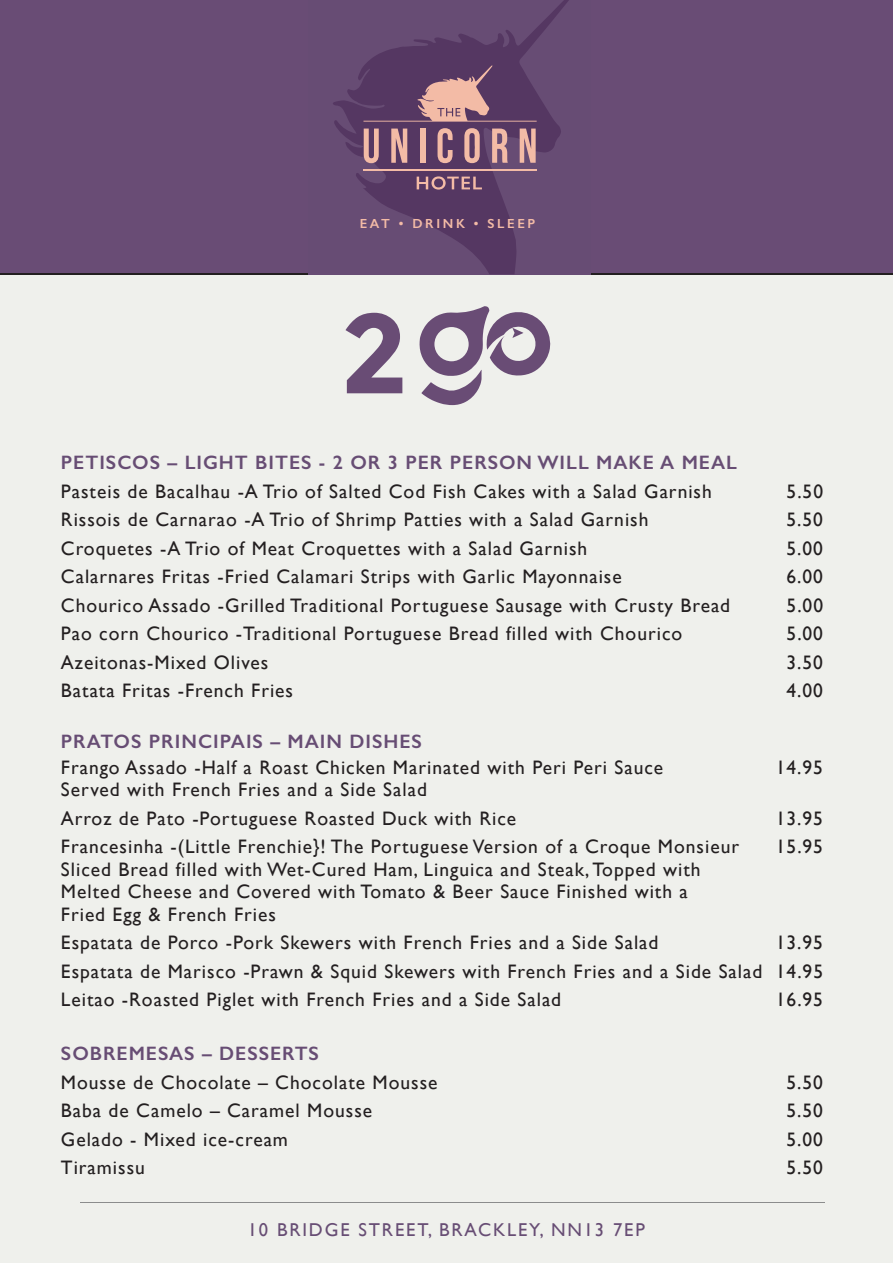
<style>
.page{position:relative;width:893px;height:1263px;background:#eff0ec}
.page>*{position:absolute;margin:0;border:0;box-sizing:border-box;transform-origin:0 0}
.t1{font:19.5px/28.5px "Gill Sans";letter-spacing:.05em;color:#231f20}
.t2{font:600 19.5px "Gill Sans";letter-spacing:.05em;color:#674d74}
.t3{font:18.6px "Gill Sans";letter-spacing:.1em;color:#674d74}
.t4{font:600 13.2px "Gill Sans";letter-spacing:.2em;color:#f3bba6}
</style>
<div class="page">
<div style="left:0;top:0;width:893px;height:274px;background:#694c75"></div>
<hr style="left:0;top:273px;width:893px;height:1px;background:#231f20">
<hr style="left:81px;top:1202px;width:744px;height:1px;background:#8b8c8c">
<div style="left:309px;top:0;width:282px;height:274px;background:#674c74"></div>
<svg style="left:333px;top:0;width:236px;height:274px"></svg>
<hr style="left:363px;top:169px;width:174px;height:1px;background:#f3bba6">
<svg style="left:363px;top:65px;width:174px;height:57px;background:#7a5672"></svg>
<svg style="left:417px;top:176px;width:65px;height:14px"></svg>
<svg style="left:364px;top:129px;width:15px;height:34px"></svg>
<svg style="left:391px;top:129px;width:16px;height:34px"></svg>
<div style="left:420px;top:129px;width:5px;height:34px;background:#f3bba6"></div>
<svg style="left:438px;top:128px;width:15px;height:35px"></svg>
<svg style="left:464px;top:128px;width:16px;height:35px"></svg>
<svg style="left:492px;top:129px;width:16px;height:34px"></svg>
<svg style="left:520px;top:129px;width:16px;height:34px"></svg>
<svg style="left:419px;top:306px;width:132px;height:99px"></svg>
<svg style="left:345px;top:313px;width:57px;height:80px"></svg>
<p class="t4" style="left:360px;top:216px;width:177px">EAT • DRINK • SLEEP</p>
<p class="t2" style="left:61px;top:451px;width:677px">PETISCOS – LIGHT BITES - 2 OR 3 PER PERSON WILL MAKE A MEAL</p>
<p class="t1" style="left:61px;top:477px;width:652px">Pasteis de Bacalhau -A Trio of Salted Cod Fish Cakes with a Salad Garnish</p>
<p class="t1" style="left:787px;top:477px;width:38px">5.50</p>
<p class="t1" style="left:61px;top:505px;width:589px">Rissois de Carnarao -A Trio of Shrimp Patties with a Salad Garnish</p>
<p class="t1" style="left:787px;top:505px;width:38px">5.50</p>
<p class="t1" style="left:61px;top:534px;width:528px">Croquetes -A Trio of Meat Croquettes with a Salad Garnish</p>
<p class="t1" style="left:787px;top:534px;width:38px">5.00</p>
<p class="t1" style="left:61px;top:562px;width:562px">Calarnares Fritas -Fried Calamari Strips with Garlic Mayonnaise</p>
<p class="t1" style="left:787px;top:562px;width:38px">6.00</p>
<p class="t1" style="left:61px;top:591px;width:671px">Chourico Assado -Grilled Traditional Portuguese Sausage with Crusty Bread</p>
<p class="t1" style="left:787px;top:591px;width:38px">5.00</p>
<p class="t1" style="left:61px;top:619px;width:623px">Pao corn Chourico -Traditional Portuguese Bread filled with Chourico</p>
<p class="t1" style="left:787px;top:619px;width:38px">5.00</p>
<p class="t1" style="left:61px;top:648px;width:209px">Azeitonas-Mixed Olives</p>
<p class="t1" style="left:787px;top:648px;width:38px">3.50</p>
<p class="t1" style="left:61px;top:676px;width:234px">Batata Fritas -French Fries</p>
<p class="t1" style="left:787px;top:676px;width:38px">4.00</p>
<p class="t2" style="left:61px;top:730px;width:363px">PRATOS PRINCIPAIS – MAIN DISHES</p>
<p class="t1" style="left:61px;top:753px;width:604px">Frango Assado -Half a Roast Chicken Marinated with Peri Peri Sauce</p>
<p class="t1" style="left:776px;top:753px;width:49px">14.95</p>
<p class="t1" style="left:61px;top:775px;width:457px">Served with French Fries and a Side Salad<br>Arroz de Pato -Portuguese Roasted Duck with Rice</p>
<p class="t1" style="left:776px;top:804px;width:49px">13.95</p>
<p class="t1" style="left:61px;top:832px;width:680px">Francesinha -(Little Frenchie}! The Portuguese Version of a Croque Monsieur</p>
<p class="t1" style="left:776px;top:832px;width:49px">15.95</p>
<p class="t1" style="left:61px;top:858px;width:641px;line-height:22.5px">Sliced Bread filled with Wet-Cured Ham, Linguica and Steak, Topped with<br>Melted Cheese and Covered with Tomato &amp; Beer Sauce Finished with a<br>Fried Egg &amp; French Fries</p>
<p class="t1" style="left:61px;top:928px;width:599px">Espatata de Porco -Pork Skewers with French Fries and a Side Salad</p>
<p class="t1" style="left:61px;top:928px;width:764px;text-align:justify;text-indent:715px">13.95<br>Espatata de Marisco -Prawn &amp; Squid Skewers with French Fries and a Side Salad 14.95<br>Leitao -Roasted Piglet with French Fries and a Side Salad</p>
<p class="t1" style="left:776px;top:985px;width:49px">16.95</p>
<p class="t2" style="left:61px;top:1042px;width:259px">SOBREMESAS – DESSERTS</p>
<p class="t1" style="left:61px;top:1068px;width:378px">Mousse de Chocolate – Chocolate Mousse</p>
<p class="t1" style="left:787px;top:1068px;width:38px">5.50</p>
<p class="t1" style="left:61px;top:1096px;width:313px">Baba de Camelo – Caramel Mousse</p>
<p class="t1" style="left:787px;top:1096px;width:38px">5.50</p>
<p class="t1" style="left:61px;top:1125px;width:229px">Gelado - Mixed ice-cream</p>
<p class="t1" style="left:787px;top:1125px;width:38px">5.00</p>
<p class="t1" style="left:61px;top:1153px;width:85px">Tiramissu</p>
<p class="t1" style="left:787px;top:1153px;width:38px">5.50</p>
<p class="t3" style="left:248px;top:1219px;width:399px">10 BRIDGE STREET, BRACKLEY, NN13 7EP</p>
</div>
